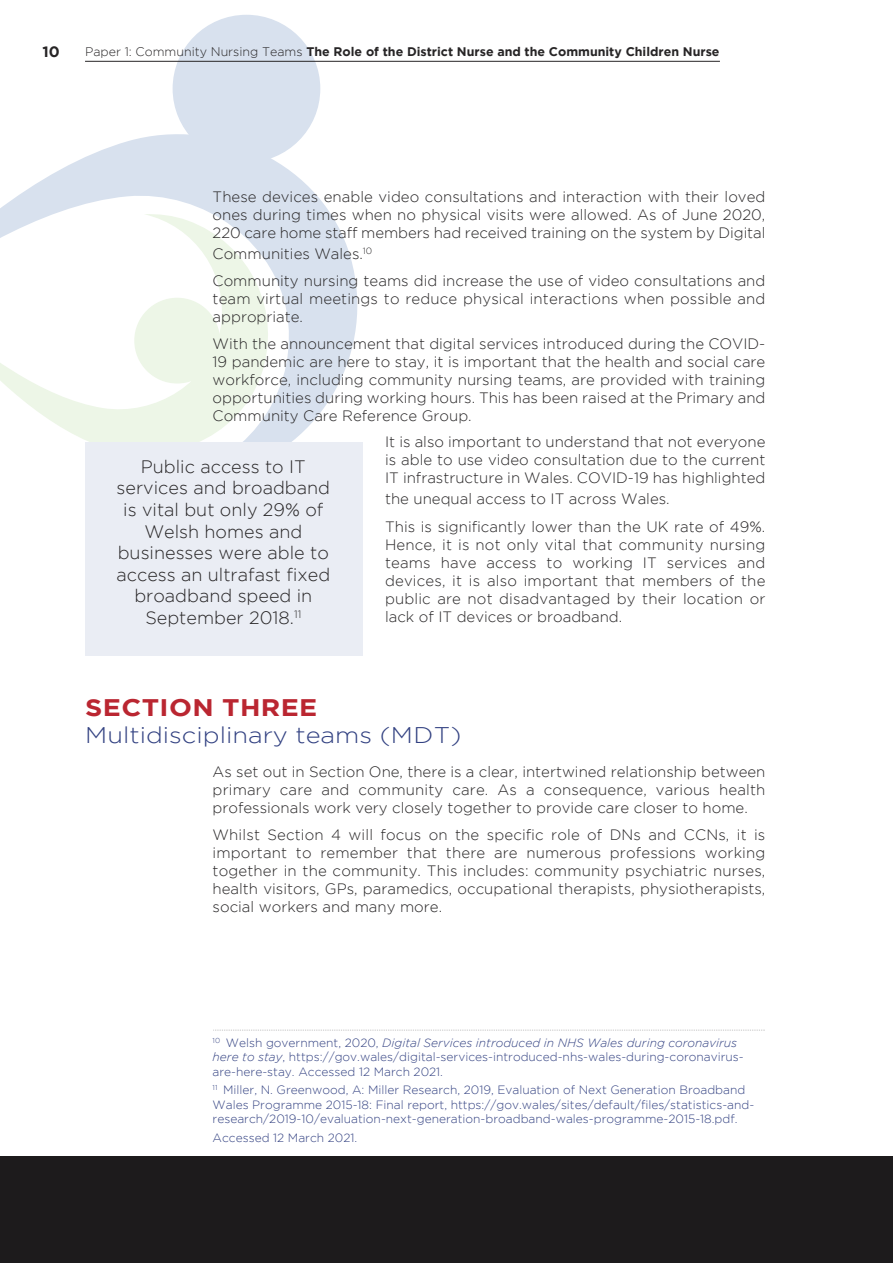
<style>
.page{position:relative;width:893px;height:1263px;background:#fff}
.page>*{position:absolute;margin:0;border:0;box-sizing:border-box;transform-origin:0 0}
.t1{font:700 24px "Gotham";letter-spacing:.015em;color:#ba2631;scale:1.13 1}
.t2{font:300 22.65px "Gotham";color:#334282;scale:1.13 1}
.t3{font:300 18px/21.6px "Gotham";color:#272526;text-align:center}
.t4{font:300 15px/18px "Gotham";color:#272526;text-align:justify}
.t5{font:700 15px "Gotham";color:#272526}
.t6{font:700 12.45px "Gotham";color:#272526}
.t7{font:300 12px/14.4px "Gotham";color:#334282}
.s1{font-weight:300}
.s2{font-style:italic}
</style>
<div class="page">
<svg style="left:0;top:116px;width:358px;height:326px;fill:#d8e1ee"></svg>
<svg style="left:0;top:214px;width:284px;height:228px"></svg>
<div style="left:134px;top:298px;width:86px;height:85px;background:#edf6e7;border-radius:50%"></div>
<div style="left:173px;top:15px;width:147px;height:147px;background:#d8e1ee;border-radius:50%"></div>
<svg style="left:213px;top:1030px;width:552px;height:1px"></svg>
<div style="left:0;top:1157px;width:893px;height:106px;background:#1d1b1c"></div>
<hr style="left:85px;top:61px;width:635px;height:1px;background:#272526">
<div style="left:85px;top:442px;width:278px;height:214px;background:#eaedf4"></div>
<p class="t5" style="left:43px;top:46px;width:19px">10</p>
<p class="t6" style="left:85px;top:46px;width:636px"><span class="s1">Paper 1: Community Nursing Teams</span> The Role of the District Nurse and the Community Children Nurse</p>
<p class="t4" style="left:213px;top:189px;width:554px">These devices enable video consultations and interaction with their loved ones during times when no physical visits were allowed. As of June 2020, 220 care home staff members had received training on the system by Digital</p>
<p class="t4" style="left:213px;top:245px;width:161px">Communities Wales.<sup>10</sup></p>
<p class="t4" style="left:213px;top:273px;width:554px">Community nursing teams did increase the use of video consultations and team virtual meetings to reduce physical interactions when possible and appropriate.</p>
<p class="t4" style="left:213px;top:336px;width:554px">With the announcement that digital services introduced during the COVID-19 pandemic are here to stay, it is important that the health and social care workforce, including community nursing teams, are provided with training opportunities during working hours. This has been raised at the Primary and Community Care Reference Group.</p>
<p class="t4" style="left:385px;top:434px;width:382px">It is also important to understand that not everyone is able to use video consultation due to the current IT infrastructure in Wales. COVID-19 has highlighted</p>
<p class="t4" style="left:385px;top:490px;width:298px">the unequal access to IT across Wales. <sup>11</sup></p>
<p class="t4" style="left:385px;top:518px;width:382px">This is significantly lower than the UK rate of 49%.<br>Hence, it is not only vital that community nursing teams have access to working IT services and devices, it is also important that members of the public are not disadvantaged by their location or lack of IT devices or broadband.</p>
<p class="t3" style="left:116px;top:457px;width:215px">Public access to IT services and broadband is vital but only 29% of<br>Welsh homes and businesses were able to access an ultrafast fixed broadband speed in<br>September 2018.<sup>11</sup></p>
<p class="t1" style="left:85px;top:698px;width:207px">SECTION THREE</p>
<p class="t2" style="left:85px;top:726px;width:334px">Multidisciplinary teams (MDT)</p>
<p class="t4" style="left:213px;top:764px;width:554px">As set out in Section One, there is a clear, intertwined relationship between primary care and community care. As a consequence, various health professionals work very closely together to provide care closer to home.</p>
<p class="t4" style="left:213px;top:826px;width:554px">Whilst Section 4 will focus on the specific role of DNs and CCNs, it is important to remember that there are numerous professions working together in the community. This includes: community psychiatric nurses, health visitors, GPs, paramedics, occupational therapists, physiotherapists, social workers and many more.</p>
<p class="t7" style="left:213px;top:1036px;width:533px"><sup>10</sup> Welsh government, 2020, <span class="s2">Digital Services introduced in NHS Wales during coronavirus here to stay</span>, https://gov.wales/digital-services-introduced-nhs-wales-during-coronavirus&shy;are-here-stay. Accessed 12 March 2021.</p>
<p class="t7" style="left:213px;top:1084px;width:543px"><sup>11</sup> Miller, N. Greenwood, A: Miller Research, 2019, Evaluation of Next Generation Broadband<br>Wales Programme 2015-18: Final report, https://gov.wales/sites/default/files/statistics-and&shy;research/2019-10/evaluation-next-generation-broadband-wales-programme-2015-18.pdf.</p>
<p class="t7" style="left:213px;top:1131px;width:146px">Accessed 12 March 2021.</p>
</div>
